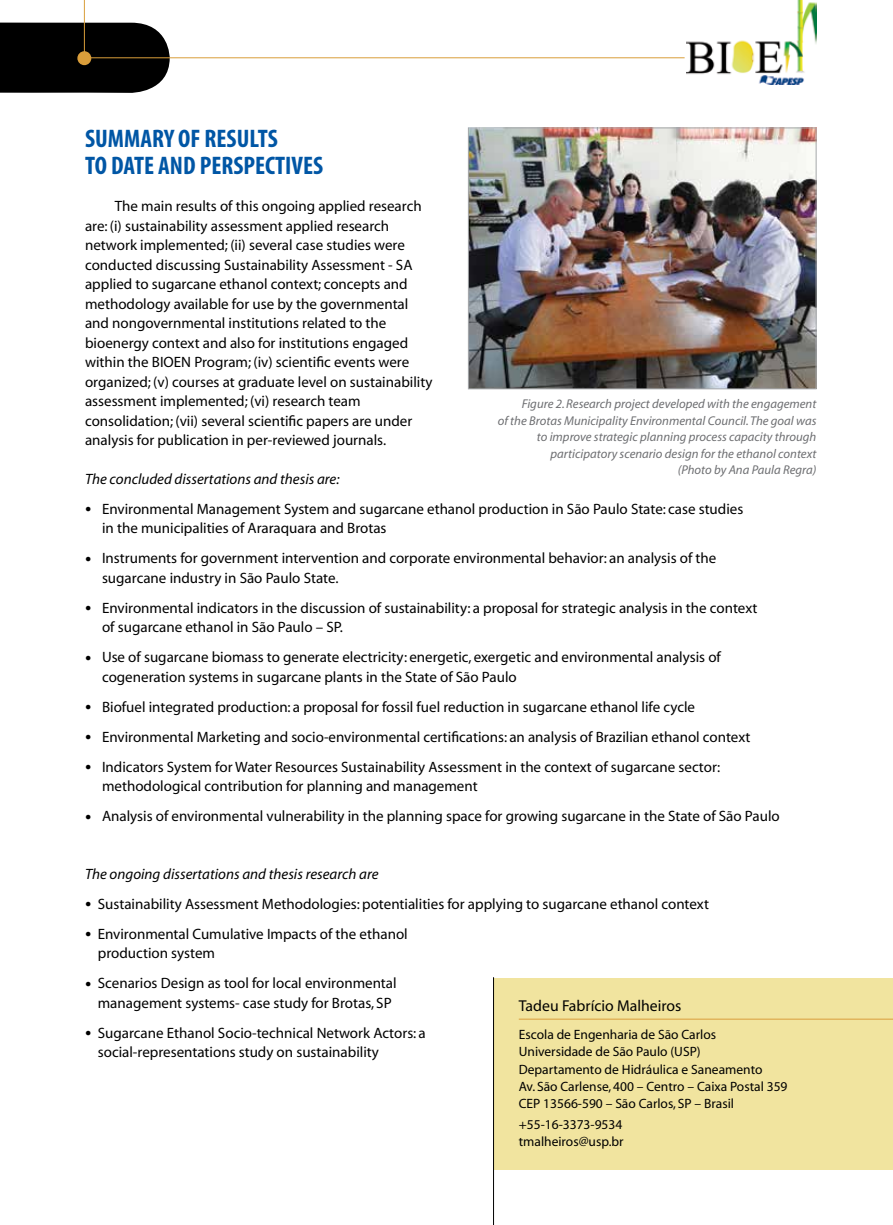
<style>
.page{position:relative;width:893px;height:1225px;background:#fff}
.page>*{position:absolute;margin:0;border:0;box-sizing:border-box;transform-origin:0 0}
.t1{font:700 condensed 25.5px/27px "Myriad";color:#0056a5}
.t2{font:15.75px "Myriad";color:#000}
.t3{font:15px/19.5px "Myriad";color:#000}
.t4{font:italic 15px "Myriad";color:#000}
.t5{font:13.5px/17.2px "Myriad";color:#000}
.t6{font:italic 12.75px/16.5px "Myriad";color:#6d6e71;text-align:right}
.s1{font-family:"Times New Roman";font-style:italic;font-size:10.5px}
</style>
<div class="page">
<img style="left:686px;top:0;width:130px;height:85px">
<svg style="left:0;top:23px;width:170px;height:70px;background:#0d0d0d"></svg>
<div style="left:78px;top:52px;width:13px;height:12px;background:#da9e3b;border-radius:50%"></div>
<div style="left:77px;top:51px;width:14px;height:14px;border:2px solid #da9e3b;border-radius:50%"></div>
<hr style="left:84px;top:0;width:1px;height:59px;background:#da9e3b">
<hr style="left:85px;top:57px;width:600px;height:1px;background:#da9e3b">
<div style="left:493px;top:978px;width:400px;height:191px;background:#f1e49f"></div>
<hr style="left:493px;top:977px;width:1px;height:248px;background:#000">
<img style="left:470px;top:130px;width:344px;height:257px">
<div style="left:468px;top:128px;width:348px;height:261px;border:1px solid #a7a9ac"></div>
<hr style="left:519px;top:1018px;width:374px;height:1px;background:#da9e3b">
<h1 class="t1" style="left:85px;top:126px;width:240px">SUMMARY OF RESULTS<br>TO DATE AND PERSPECTIVES</h1>
<p class="t3" style="left:85px;top:197px;width:349px;text-indent:30px">The main results of this ongoing applied research are: (i) sustainability assessment applied research network implemented; (ii) several case studies were conducted discussing Sustainability Assessment - SA applied to sugarcane ethanol context; concepts and methodology available for use by the governmental and nongovernmental institutions related to the bioenergy context and also for institutions engaged within the BIOEN Program; (iv) scientific events were organized; (v) courses at graduate level on sustainability assessment implemented; (vi) research team consolidation; (vii) several scientific papers are under analysis for publication in per-reviewed journals.</p>
<p class="t4" style="left:85px;top:471px;width:256px">The concluded dissertations and thesis are:</p>
<p class="t3" style="left:102px;top:499px;width:643px;text-indent:-17px"><span class="s1">●</span> Environmental Management System and sugarcane ethanol production in São Paulo State: case studies in the municipalities of Araraquara and Brotas</p>
<p class="t3" style="left:102px;top:549px;width:616px;text-indent:-17px"><span class="s1">●</span> Instruments for government intervention and corporate environmental behavior: an analysis of the sugarcane industry in São Paulo State.</p>
<p class="t3" style="left:102px;top:598px;width:657px;text-indent:-17px"><span class="s1">●</span> Environmental indicators in the discussion of sustainability: a proposal for strategic analysis in the context of sugarcane ethanol in São Paulo – SP.</p>
<p class="t3" style="left:102px;top:648px;width:620px;text-indent:-17px"><span class="s1">●</span> Use of sugarcane biomass to generate electricity: energetic, exergetic and environmental analysis of cogeneration systems in sugarcane plants in the State of São Paulo</p>
<p class="t3" style="left:85px;top:697px;width:612px"><span class="s1">●</span> Biofuel integrated production: a proposal for fossil fuel reduction in sugarcane ethanol life cycle</p>
<p class="t3" style="left:85px;top:727px;width:667px"><span class="s1">●</span> Environmental Marketing and socio-environmental certifications: an analysis of Brazilian ethanol context</p>
<p class="t3" style="left:102px;top:757px;width:620px;text-indent:-17px"><span class="s1">●</span> Indicators System for Water Resources Sustainability Assessment in the context of sugarcane sector: methodological contribution for planning and management</p>
<p class="t3" style="left:85px;top:807px;width:696px"><span class="s1">●</span> Analysis of environmental vulnerability in the planning space for growing sugarcane in the State of São Paulo</p>
<p class="t6" style="left:498px;top:396px;width:320px">Figure 2. Research project developed with the engagement<br>of the Brotas Municipality Environmental Council. The goal was to improve strategic planning process capacity through participatory scenario design for the ethanol context<br>(Photo by Ana Paula Regra)</p>
<p class="t4" style="left:85px;top:866px;width:295px">The ongoing dissertations and thesis research are</p>
<p class="t3" style="left:85px;top:894px;width:625px"><span class="s1">●</span> Sustainability Assessment Methodologies: potentialities for applying to sugarcane ethanol context</p>
<p class="t3" style="left:98px;top:924px;width:311px;text-indent:-13px"><span class="s1">●</span> Environmental Cumulative Impacts of the ethanol production system</p>
<p class="t3" style="left:85px;top:974px;width:313px;text-align:center"><span class="s1">●</span> Scenarios Design as tool for local environmental management systems- case study for Brotas, SP</p>
<p class="t3" style="left:98px;top:1023px;width:329px;text-indent:-13px"><span class="s1">●</span> Sugarcane Ethanol Socio-technical Network Actors: a social-representations study on sustainability</p>
<p class="t2" style="left:519px;top:998px;width:164px">Tadeu Fabrício Malheiros</p>
<p class="t5" style="left:519px;top:1026px;width:270px">Escola de Engenharia de São Carlos Universidade de São Paulo (USP)<br>Departamento de Hidráulica e Saneamento<br>Av. São Carlense, 400 – Centro – Caixa Postal 359<br>CEP 13566-590 – São Carlos, SP – Brasil</p>
<p class="t5" style="left:519px;top:1116px;width:106px">+55-16-3373-9534 tmalheiros@usp.br</p>
</div>
